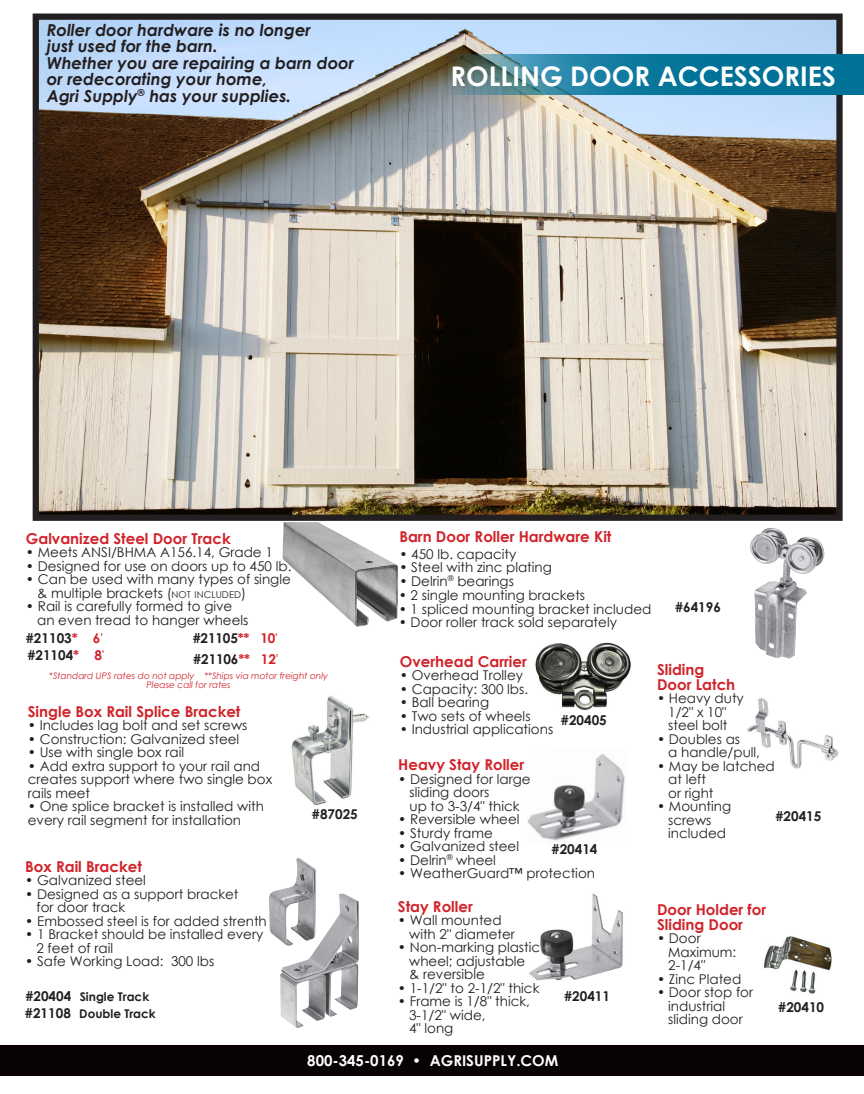
<style>
.page{position:relative;width:864px;height:1094px;background:#fff}
.page>*{position:absolute;margin:0;border:0;box-sizing:border-box;transform-origin:0 0}
.t1{font:700 27px "Century Gothic";color:#fff}
.t2{font:italic 700 16.5px "Century Gothic";color:#231f20}
.t3{font:700 15px "Century Gothic";color:#d1232a}
.t4{font:700 15px "Century Gothic";color:#fff}
.t5{font:13.5px/13.5px "Century Gothic";color:#231f20}
.t6{font:700 13.5px "Century Gothic";color:#231f20}
.t7{font:700 12px "Century Gothic";color:#231f20}
.t8{font:italic 9px "Century Gothic";color:#d1232a}
.s1{font-size:9.45px}
.s2{color:#d1232a}
.s3{font-weight:400;color:#d1232a}
.s4{font-size:13.5px}
.s5{font-weight:400}
</style>
<div class="page">
<div style="left:0;top:1045px;width:864px;height:31px;background:#080302"></div>
<img style="left:40px;top:21px;width:796px;height:493px">
<div style="left:33px;top:14px;width:810px;height:507px;border:6px solid #231f20"></div>
<img style="left:750px;top:528px;width:22px;height:34px">
<img style="left:282px;top:522px;width:117px;height:105px">
<img style="left:269px;top:858px;width:47px;height:87px">
<img style="left:323px;top:893px;width:19px;height:45px">
<img style="left:527px;top:754px;width:98px;height:87px">
<img style="left:529px;top:894px;width:94px;height:87px">
<img style="left:535px;top:642px;width:96px;height:68px">
<img style="left:747px;top:698px;width:91px;height:71px">
<img style="left:291px;top:696px;width:78px;height:109px">
<img style="left:763px;top:936px;width:69px;height:58px">
<svg style="left:444px;top:54px;width:420px;height:41px;background:#1d7995"></svg>
<p class="t2" style="left:47px;top:17px;width:266px">Roller door hardware is no longer</p>
<p class="t2" style="left:47px;top:34px;width:172px">just used for the barn.</p>
<p class="t2" style="left:47px;top:50px;width:309px">Whether you are repairing a barn door</p>
<p class="t2" style="left:47px;top:67px;width:222px">or redecorating your home,</p>
<p class="t2" style="left:47px;top:83px;width:246px">Agri Supply<sup>®</sup> has your supplies.</p>
<p class="t1" style="left:450px;top:56px;width:387px">ROLLING DOOR ACCESSORIES</p>
<h1 class="t1" style="left:736px;top:56px;width:102px">HEAD R</h1>
<p class="t3" style="left:26px;top:527px;width:206px">Galvanized Steel Door Track</p>
<p class="t5" style="left:26px;top:545px;width:249px">• Meets ANSI/BHMA A156.14, Grade 1</p>
<p class="t5" style="left:26px;top:559px;width:267px">• Designed for use on doors up to 450 lb.</p>
<p class="t5" style="left:26px;top:572px;width:266px">• Can be used with many types of single</p>
<p class="t5" style="left:37px;top:586px;width:210px">&amp; multiple brackets (<span class="s1">NOT INCLUDED</span>)</p>
<p class="t5" style="left:26px;top:599px;width:208px">• Rail is carefully formed to give</p>
<p class="t5" style="left:37px;top:613px;width:213px">an even tread to hanger wheels</p>
<p class="t6" style="left:26px;top:627px;width:79px">#21103<span class="s2">* 6</span><span class="s3">'</span></p>
<p class="t8" style="left:49px;top:669px;width:280px">*Standard UPS rates do not apply **Ships via motor freight only</p>
<p class="t8" style="left:147px;top:678px;width:86px">Please call for rates</p>
<p class="t6" style="left:193px;top:627px;width:87px">#21105<span class="s2">** 10</span><span class="s3">'</span></p>
<p class="t6" style="left:27px;top:645px;width:79px">#21104<span class="s2">* 8</span><span class="s3">'</span></p>
<p class="t6" style="left:193px;top:648px;width:87px">#21106<span class="s2">** 12</span><span class="s3">'</span></p>
<p class="t3" style="left:28px;top:700px;width:214px">Single Box Rail Splice Bracket</p>
<p class="t5" style="left:28px;top:718px;width:221px">• Includes lag bolt and set screws</p>
<p class="t5" style="left:28px;top:732px;width:213px">• Construction: Galvanized steel</p>
<p class="t5" style="left:28px;top:745px;width:158px">• Use with single box rail</p>
<p class="t5" style="left:28px;top:759px;width:246px">• Add extra support to your rail and creates support where two single box rails meet</p>
<p class="t5" style="left:28px;top:799px;width:238px">• One splice bracket is installed with every rail segment for installation</p>
<p class="t3" style="left:25px;top:855px;width:118px">Box Rail Bracket</p>
<p class="t5" style="left:25px;top:873px;width:122px">• Galvanized steel</p>
<p class="t5" style="left:25px;top:887px;width:215px">• Designed as a support bracket</p>
<p class="t5" style="left:36px;top:900px;width:90px">for door track</p>
<p class="t5" style="left:25px;top:914px;width:243px">• Embossed steel is for added strenth</p>
<p class="t5" style="left:25px;top:927px;width:240px">• 1 Bracket should be installed every</p>
<p class="t5" style="left:36px;top:941px;width:78px">2 feet of rail</p>
<p class="t5" style="left:25px;top:954px;width:191px">• Safe Working Load: 300 lbs</p>
<p class="t7" style="left:25px;top:987px;width:125px"><span class="s4">#20404</span> Single Track</p>
<p class="t7" style="left:25px;top:1004px;width:132px"><span class="s4">#21108</span> Double Track</p>
<p class="t6" style="left:312px;top:803px;width:47px">#87025</p>
<p class="t3" style="left:399px;top:525px;width:214px">Barn Door Roller Hardware Kit</p>
<p class="t5" style="left:399px;top:547px;width:119px">• 450 lb. capacity</p>
<p class="t5" style="left:399px;top:560px;width:154px">• Steel with zinc plating</p>
<p class="t5" style="left:399px;top:574px;width:116px">• Delrin<sup>®</sup> bearings</p>
<p class="t5" style="left:399px;top:588px;width:188px">• 2 single mounting brackets</p>
<p class="t5" style="left:399px;top:602px;width:254px">• 1 spliced mounting bracket included</p>
<p class="t5" style="left:399px;top:615px;width:220px">• Door roller track sold separately</p>
<p class="t6" style="left:675px;top:597px;width:47px">#64196</p>
<p class="t3" style="left:400px;top:650px;width:129px">Overhead Carrier</p>
<p class="t5" style="left:400px;top:668px;width:125px">• Overhead Trolley</p>
<p class="t5" style="left:400px;top:682px;width:130px">• Capacity: 300 lbs.</p>
<p class="t5" style="left:400px;top:695px;width:91px">• Ball bearing</p>
<p class="t5" style="left:400px;top:709px;width:132px">• Two sets of wheels</p>
<p class="t5" style="left:400px;top:722px;width:155px">• Industrial applications</p>
<p class="t6" style="left:561px;top:710px;width:47px">#20405</p>
<p class="t3" style="left:398px;top:753px;width:127px">Heavy Stay Roller</p>
<p class="t5" style="left:398px;top:772px;width:134px">• Designed for large</p>
<p class="t5" style="left:409px;top:785px;width:81px">sliding doors</p>
<p class="t5" style="left:409px;top:799px;width:112px">up to 3-3/4″ thick</p>
<p class="t5" style="left:398px;top:812px;width:123px">• Reversible wheel</p>
<p class="t5" style="left:398px;top:826px;width:96px">• Sturdy frame</p>
<p class="t5" style="left:398px;top:839px;width:122px">• Galvanized steel</p>
<p class="t5" style="left:398px;top:853px;width:99px">• Delrin<sup>®</sup> wheel</p>
<p class="t5" style="left:398px;top:866px;width:198px">• WeatherGuard™ protection</p>
<p class="t6" style="left:552px;top:839px;width:47px">#20414</p>
<p class="t3" style="left:398px;top:895px;width:76px">Stay Roller</p>
<p class="t5" style="left:398px;top:913px;width:105px">• Wall mounted</p>
<p class="t5" style="left:409px;top:927px;width:107px">with 2" diameter</p>
<p class="t5" style="left:398px;top:940px;width:144px">• Non-marking plastic</p>
<p class="t5" style="left:409px;top:954px;width:118px">wheel; adjustable</p>
<p class="t5" style="left:409px;top:967px;width:77px">&amp; reversible</p>
<p class="t5" style="left:398px;top:981px;width:143px">• 1-1/2" to 2-1/2" thick</p>
<p class="t5" style="left:398px;top:994px;width:134px">• Frame is 1/8" thick,</p>
<p class="t5" style="left:409px;top:1008px;width:78px">3-1/2" wide,</p>
<p class="t5" style="left:409px;top:1021px;width:46px">4" long</p>
<p class="t6" style="left:564px;top:986px;width:47px">#20411</p>
<p class="t3" style="left:657px;top:658px;width:49px">Sliding</p>
<p class="t3" style="left:657px;top:673px;width:80px">Door Latch</p>
<p class="t5" style="left:657px;top:691px;width:88px">• Heavy duty</p>
<p class="t5" style="left:668px;top:705px;width:60px">1/2" x 10"</p>
<p class="t5" style="left:668px;top:718px;width:61px">steel bolt</p>
<p class="t5" style="left:657px;top:732px;width:85px">• Doubles as</p>
<p class="t5" style="left:668px;top:745px;width:93px">a handle/pull,</p>
<p class="t5" style="left:657px;top:759px;width:119px">• May be latched</p>
<p class="t5" style="left:668px;top:772px;width:39px">at left</p>
<p class="t5" style="left:668px;top:786px;width:47px">or right</p>
<p class="t5" style="left:657px;top:799px;width:76px">• Mounting</p>
<p class="t5" style="left:668px;top:813px;width:45px">screws</p>
<p class="t5" style="left:668px;top:826px;width:59px">included</p>
<p class="t6" style="left:775px;top:805px;width:47px">#20415</p>
<p class="t3" style="left:657px;top:898px;width:111px">Door Holder for</p>
<p class="t3" style="left:657px;top:913px;width:88px">Sliding Door</p>
<p class="t5" style="left:657px;top:931px;width:45px">• Door</p>
<p class="t5" style="left:668px;top:945px;width:70px">Maximum:</p>
<p class="t5" style="left:668px;top:958px;width:38px">2-1/4″</p>
<p class="t5" style="left:657px;top:972px;width:86px">• Zinc Plated</p>
<p class="t5" style="left:657px;top:985px;width:98px">• Door stop for</p>
<p class="t5" style="left:668px;top:999px;width:58px">industrial</p>
<p class="t5" style="left:668px;top:1012px;width:76px">sliding door</p>
<p class="t6" style="left:778px;top:996px;width:47px">#20410</p>
<p class="t4" style="left:307px;top:1049px;width:253px">800-345-0169 <span class="s5">•</span> AGRISUPPLY.COM</p>
</div>
